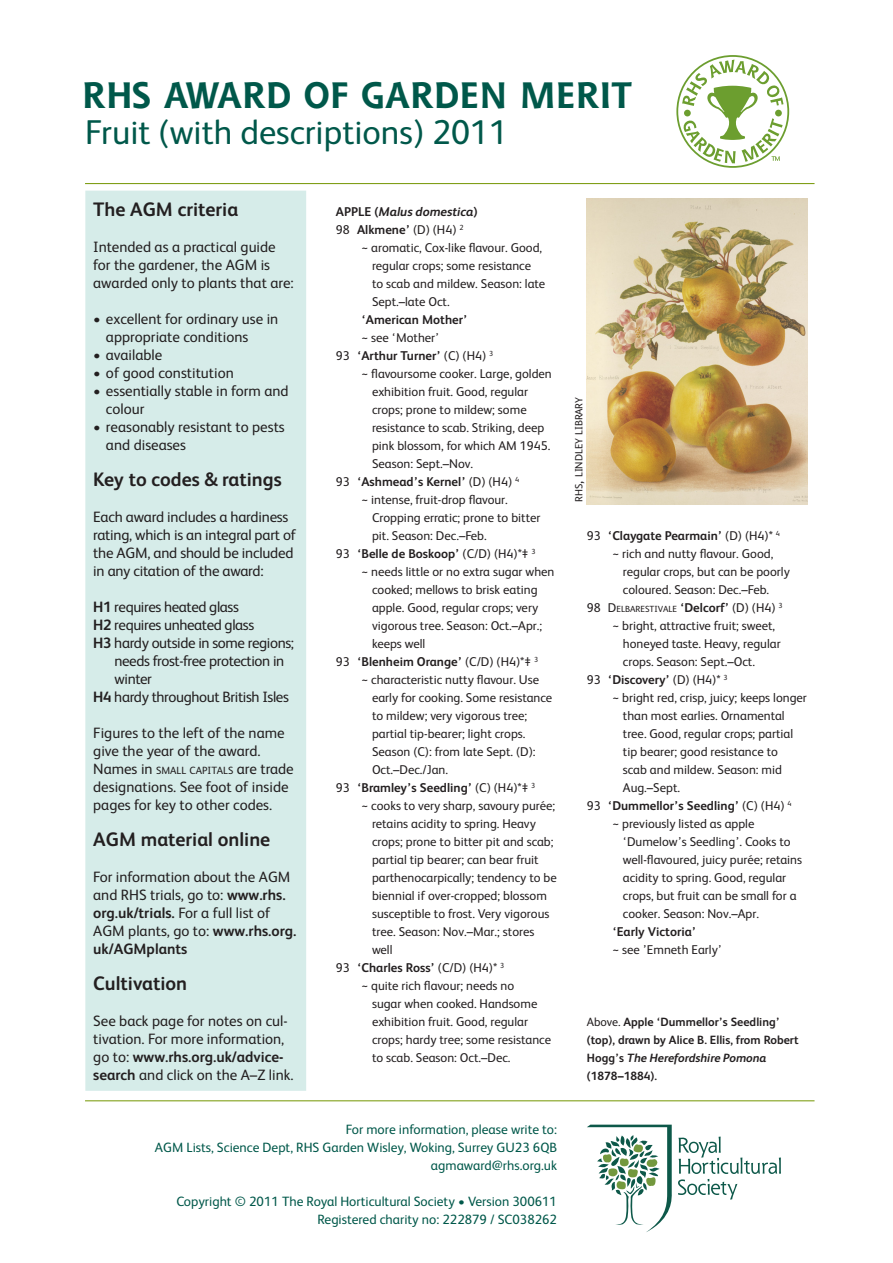
<style>
.page{position:relative;width:893px;height:1263px;background:#fff}
.page>*{position:absolute;margin:0;border:0;box-sizing:border-box;transform-origin:0 0}
.t1{font:700 36px "Shannon Std";color:#00584a}
.Subtitle{font:34.5px "FS Albert";color:#00584a}
.t2{font:700 19.5px "FS Albert";color:#231f20}
.Main{font:15px/18px "FS Albert";color:#231f20}
.Criteria{font:15px/18px "FS Albert";color:#231f20}
.Hardiness{font:15px/18px "FS Albert";letter-spacing:-.025em;color:#231f20}
.agmFFooter{font:13.5px/18px "FS Albert";color:#00584a;text-align:right}
.AGMnoteFruit{font:12.75px/18px "FS Albert";color:#231f20}
.AGMmainFruit{font:700 12.75px "FS Albert";color:#231f20}
.AGMnoteFruit-2{font:700 12.75px "FS Albert";color:#231f20}
.AGMmainFruit-2{font:italic 700 12.75px "FS Albert";color:#231f20}
.AGMmainFruit-3{font:12.75px "FS Albert";color:#231f20}
.agmFCaption{font:700 12px/18px "FS Albert";color:#231f20}
.t3{font:10.5px "FS Albert";color:#231f20}
.AGMmainFruit-4{font:8.85px "FS Albert";color:#231f20}
.s1{font-weight:700}
.s2{font-size:10.5px}
.s3{font-style:normal}
.s4{font-weight:400}
.s5{font-size:15px}
.s6{font-size:12.75px}
.s7{font-weight:700;font-size:12.75px}
.s8{font-style:italic}
</style>
<div class="page">
<svg style="left:587px;top:1125px;width:194px;height:107px"></svg>
<hr style="left:85px;top:1100px;width:729px;height:1px;background:#739600">
<hr style="left:85px;top:183px;width:729px;height:1px;background:#739600">
<svg style="left:676px;top:55px;width:113px;height:113px"></svg>
<img style="left:587px;top:198px;width:221px;height:306px">
<div style="left:86px;top:191px;width:219px;height:899px;background:#d6ece9"></div>
<div style="left:85px;top:191px;width:221px;height:900px;border:2px solid #d6ece9"></div>
<p class="t1" style="left:82px;top:73px;width:552px">RHS AWARD OF GARDEN MERIT</p>
<p class="Subtitle" style="left:85px;top:112px;width:425px">Fruit (with descriptions) 2011</p>
<p class="t2" style="left:93px;top:198px;width:147px">The AGM criteria</p>
<p class="Main" style="left:93px;top:238px;width:202px">Intended as a practical guide for the gardener, the AGM is awarded only to plants that are:</p>
<p class="Criteria" style="left:106px;top:310px;width:174px;text-indent:-13px">• excellent for ordinary use in appropriate conditions</p>
<p class="Criteria" style="left:93px;top:346px;width:71px">• available</p>
<p class="Criteria" style="left:93px;top:364px;width:142px">• of good constitution</p>
<p class="Criteria" style="left:106px;top:382px;width:184px;text-indent:-13px">• essentially stable in form and colour</p>
<p class="Criteria" style="left:106px;top:418px;width:180px;text-indent:-13px">• reasonably resistant to pests and diseases</p>
<p class="t2" style="left:93px;top:468px;width:190px">Key to codes &amp; ratings</p>
<p class="Main" style="left:93px;top:508px;width:204px">Each award includes a hardiness rating, which is an integral part of the AGM, and should be included in any citation of the award:</p>
<p class="Hardiness" style="left:93px;top:598px;width:147px"><span class="s1">H1</span> requires heated glass</p>
<p class="Hardiness" style="left:93px;top:616px;width:163px"><span class="s1">H2</span> requires unheated glass</p>
<p class="Hardiness" style="left:114px;top:634px;width:181px;text-indent:-21px"><span class="s1">H3</span> hardy outside in some regions; needs frost-free protection in winter</p>
<p class="Hardiness" style="left:93px;top:688px;width:197px"><span class="s1">H4</span> hardy throughout British Isles</p>
<p class="Main" style="left:93px;top:724px;width:202px">Figures to the left of the name give the year of the award.<br>Names in <span class="s2">SMALL CAPITALS</span> are trade designations. See foot of inside pages for key to other codes.</p>
<p class="t2" style="left:93px;top:828px;width:179px">AGM material online</p>
<p class="Main" style="left:93px;top:868px;width:205px">For information about the AGM and RHS trials, go to: <span class="s1">www.rhs. org.uk/trials.</span> For a full list of<br>AGM plants, go to: <span class="s1">www.rhs.org. uk/AGMplants</span></p>
<p class="t2" style="left:93px;top:972px;width:95px">Cultivation</p>
<p class="Main" style="left:93px;top:1012px;width:202px">See back page for notes on cul&shy;tivation. For more information, go to: <span class="s1">www.rhs.org.uk/advice&shy;search</span> and click on the A–Z link.</p>
<p class="AGMmainFruit-2" style="left:336px;top:204px;width:143px"><span class="s3">APPLE (</span>Malus domestica<span class="s3">)</span></p>
<p class="AGMmainFruit-3" style="left:336px;top:222px;width:129px">98 <span class="s1">Alkmene’</span> (D) (H4) <sup>2</sup></p>
<p class="AGMnoteFruit" style="left:372px;top:239px;width:175px;text-indent:-11px">~ aromatic, Cox-like flavour. Good, regular crops; some resistance to scab and mildew. Season: late<br>Sept.–late Oct.</p>
<p class="AGMnoteFruit-2" style="left:361px;top:312px;width:108px">‘American Mother’</p>
<p class="AGMnoteFruit" style="left:361px;top:329px;width:79px">~ see ‘Mother’</p>
<p class="AGMmainFruit" style="left:336px;top:348px;width:159px"><span class="s4">93</span> ‘Arthur Turner’ <span class="s4">(C) (H4)</span> <sup>3</sup></p>
<p class="AGMnoteFruit" style="left:372px;top:365px;width:181px;text-indent:-11px">~ flavoursome cooker. Large, golden exhibition fruit. Good, regular crops; prone to mildew; some resistance to scab. Striking, deep pink blossom, for which AM 1945.<br>Season: Sept.–Nov.</p>
<p class="AGMmainFruit" style="left:336px;top:474px;width:185px"><span class="s4">93</span> ‘Ashmead’s Kernel’ <span class="s4">(D) (H4)</span> <sup>4</sup></p>
<p class="AGMnoteFruit" style="left:372px;top:491px;width:170px;text-indent:-11px">~ intense, fruit-drop flavour.<br>Cropping erratic; prone to bitter pit. Season: Dec.–Feb.</p>
<p class="AGMmainFruit" style="left:336px;top:546px;width:201px"><span class="s4">93</span> ‘Belle de Boskoop’ <span class="s4">(C/D) (H4)*‡</span> <sup>3</sup></p>
<p class="AGMnoteFruit" style="left:372px;top:563px;width:184px;text-indent:-11px">~ needs little or no extra sugar when cooked; mellows to brisk eating apple. Good, regular crops; very vigorous tree. Season: Oct.–Apr.; keeps well</p>
<p class="AGMmainFruit" style="left:336px;top:654px;width:204px"><span class="s4">93</span> ‘Blenheim Orange’ <span class="s4">(C/D) (H4)*‡</span> <sup>3</sup></p>
<p class="AGMnoteFruit" style="left:372px;top:671px;width:182px;text-indent:-11px">~ characteristic nutty flavour. Use early for cooking. Some resistance to mildew; very vigorous tree; partial tip-bearer; light crops.<br>Season (C): from late Sept. (D):<br>Oct.–Dec./Jan.</p>
<p class="AGMmainFruit" style="left:336px;top:780px;width:201px"><span class="s4">93</span> ‘Bramley’s Seedling’ <span class="s4">(C) (H4)*‡</span> <sup>3</sup></p>
<p class="AGMnoteFruit" style="left:372px;top:797px;width:186px;text-indent:-11px">~ cooks to very sharp, savoury purée; retains acidity to spring. Heavy crops; prone to bitter pit and scab; partial tip bearer; can bear fruit parthenocarpically; tendency to be biennial if over-cropped; blossom susceptible to frost. Very vigorous tree. Season: Nov.–Mar.; stores well</p>
<p class="AGMmainFruit" style="left:336px;top:960px;width:170px"><span class="s4">93</span> ‘Charles Ross’ <span class="s4">(C/D) (H4)*</span> <sup>3</sup></p>
<p class="AGMnoteFruit" style="left:372px;top:977px;width:181px;text-indent:-11px">~ quite rich flavour; needs no<br>sugar when cooked. Handsome exhibition fruit. Good, regular crops; hardy tree; some resistance to scab. Season: Oct.–Dec.</p>
<p class="agmFFooter" style="left:346px;top:1120px;width:213px">For more information, please write to:</p>
<p class="agmFFooter" style="left:155px;top:1138px;width:404px">AGM Lists, Science Dept, RHS Garden Wisley, Woking, Surrey GU23 6QB agmaward@rhs.org.uk</p>
<p class="agmFFooter" style="left:176px;top:1192px;width:382px">Copyright © 2011 The Royal Horticultural Society • Version 300611</p>
<p class="agmFFooter" style="left:318px;top:1210px;width:241px">Registered charity no: 222879 / SC038262</p>
<p class="t3" style="left:573px;top:502px;width:106px;rotate:-90deg">RHS<span class="s5">,</span> LINDLEY LIBRARY</p>
<p class="AGMmainFruit" style="left:587px;top:528px;width:195px"><span class="s4">93</span> ‘Claygate Pearmain’ <span class="s4">(D) (H4)*</span> <sup>4</sup></p>
<p class="AGMnoteFruit" style="left:623px;top:545px;width:168px;text-indent:-11px">~ rich and nutty flavour. Good, regular crops, but can be poorly coloured. Season: Dec.–Feb.</p>
<p class="AGMmainFruit-4" style="left:587px;top:604px;width:197px"><span class="s6">98</span> <span class="s6">D</span>ELBARESTIVALE <span class="s7">‘Delcorf’</span> <span class="s6">(D) (H4)</span> <sup>3</sup></p>
<p class="AGMnoteFruit" style="left:623px;top:617px;width:159px;text-indent:-11px">~ bright, attractive fruit; sweet, honeyed taste. Heavy, regular crops. Season: Sept.–Oct.</p>
<p class="AGMmainFruit" style="left:587px;top:672px;width:142px"><span class="s4">93</span> ‘Discovery’ <span class="s4">(D) (H4)*</span> <sup>3</sup></p>
<p class="AGMnoteFruit" style="left:623px;top:689px;width:186px;text-indent:-11px">~ bright red, crisp, juicy; keeps longer than most earlies. Ornamental tree. Good, regular crops; partial tip bearer; good resistance to<br>scab and mildew. Season: mid<br>Aug.–Sept.</p>
<p class="AGMmainFruit" style="left:587px;top:798px;width:206px"><span class="s4">93</span> ‘Dummellor’s Seedling’ <span class="s4">(C) (H4)</span> <sup>4</sup></p>
<p class="AGMnoteFruit" style="left:623px;top:815px;width:181px;text-indent:-11px">~ previously listed as apple ‘Dumelow’s Seedling’. Cooks to well-flavoured, juicy purée; retains acidity to spring. Good, regular crops, but fruit can be small for a cooker. Season: Nov.–Apr.</p>
<p class="AGMnoteFruit-2" style="left:612px;top:924px;width:85px">‘Early Victoria’</p>
<p class="AGMnoteFruit" style="left:612px;top:941px;width:111px">~ see ’Emneth Early’</p>
<p class="agmFCaption" style="left:587px;top:1013px;width:213px"><span class="s4">Above.</span> Apple ‘Dummellor’s Seedling’ (top), drawn by Alice B. Ellis, from Robert<br>Hogg’s <span class="s8">The Herefordshire Pomona </span>(1878–1884).</p>
</div>
